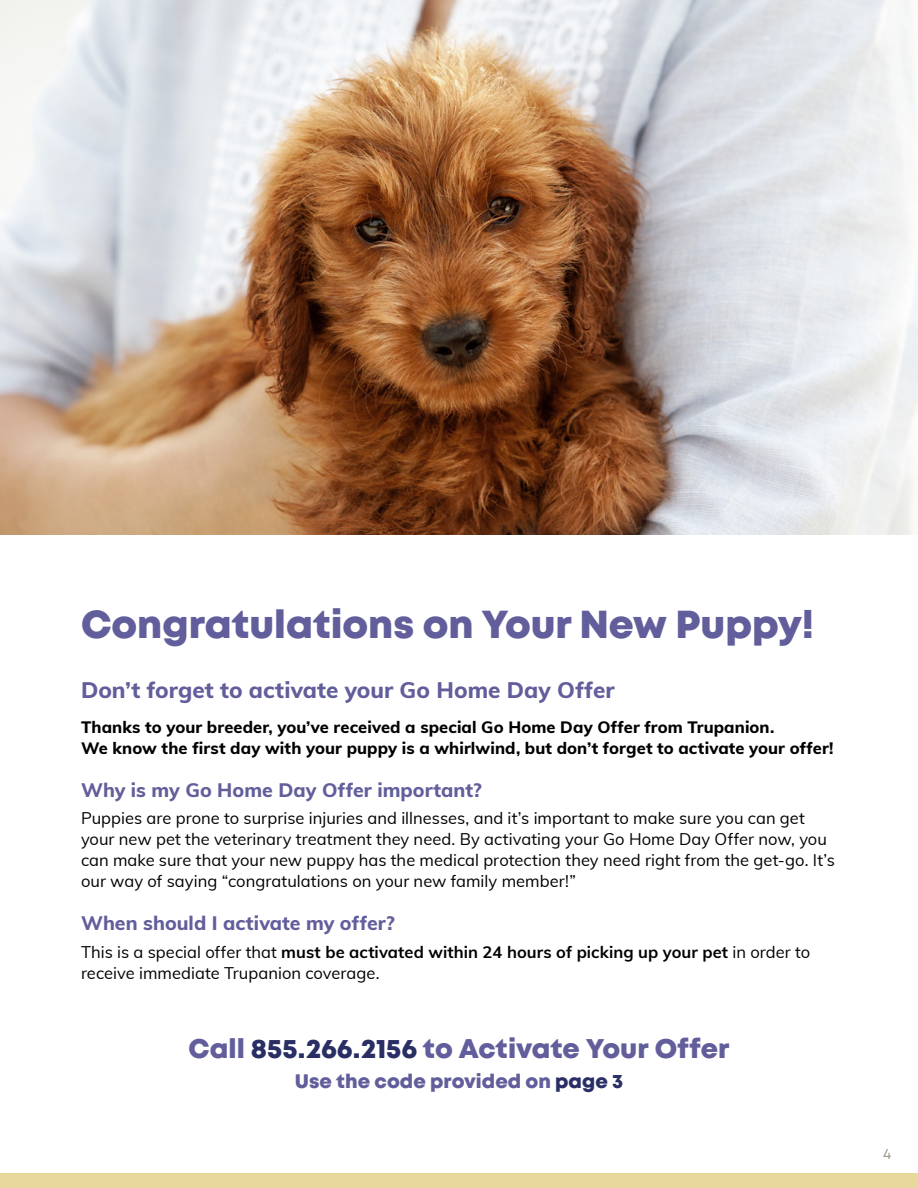
<style>
.page{position:relative;width:918px;height:1188px;background:#fff}
.page>*{position:absolute;margin:0;border:0;box-sizing:border-box;transform-origin:0 0}
.t1{font:800 39px "Mont";color:#615e9b}
.t2{font:800 27px "Mont";color:#615e9b}
.t3{font:800 22.5px "Muli";color:#615e9b}
.t4{font:800 19.5px "Muli";color:#615e9b}
.t5{font:800 19.5px "Mont";color:#615e9b}
.t6{font:16.5px/21px "Muli";color:#000}
.t7{font:800 16.5px/21px "Muli";letter-spacing:.005em;color:#000}
.t8{font:15px "Mont";color:#9e958c}
.s1{font-weight:700}
.s2{color:#292e65}
</style>
<div class="page">
<div style="left:0;top:1173px;width:918px;height:15px;background:#e9d89c"></div>
<img style="left:0;top:0;width:918px;height:535px">
<h1 class="t1" style="left:81px;top:599px;width:735px">Congratulations on Your New Puppy!</h1>
<h3 class="t3" style="left:81px;top:674px;width:535px">Don’t forget to activate your Go Home Day Offer</h3>
<p class="t7" style="left:81px;top:716px;width:754px">Thanks to your breeder, you’ve received a special Go Home Day Offer from Trupanion.<br>We know the first day with your puppy is a whirlwind, but don’t forget to activate your offer!</p>
<p class="t4" style="left:81px;top:775px;width:402px">Why is my Go Home Day Offer important?</p>
<p class="t6" style="left:81px;top:807px;width:756px">Puppies are prone to surprise injuries and illnesses, and it’s important to make sure you can get your new pet the veterinary treatment they need. By activating your Go Home Day Offer now, you can make sure that your new puppy has the medical protection they need right from the get-go. It’s our way of saying “congratulations on your new family member!”</p>
<p class="t4" style="left:81px;top:909px;width:315px">When should I activate my offer?</p>
<p class="t6" style="left:81px;top:941px;width:731px">This is a special offer that <span class="s1">must be activated within 24 hours of picking up your pet</span> in order to receive immediate Trupanion coverage.</p>
<h2 class="t2" style="left:189px;top:1031px;width:542px">Call <span class="s2">855.266.2156</span> to Activate Your Offer</h2>
<p class="t5" style="left:295px;top:1068px;width:330px">Use the code provided on <span class="s2">page 3</span></p>
<p class="t8" style="left:883px;top:1144px;width:10px">4</p>
</div>
